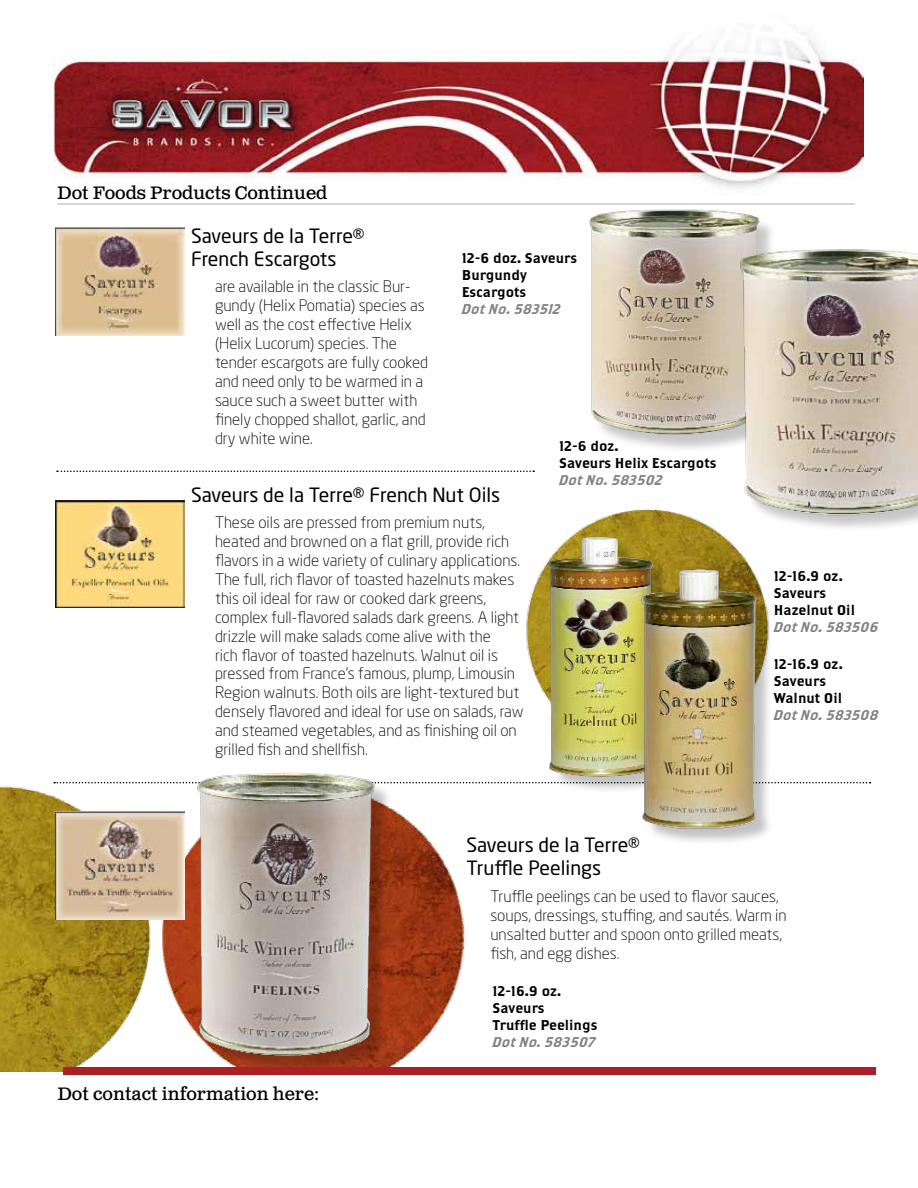
<style>
.page{position:relative;width:918px;height:1188px;background:#fff}
.page>*{position:absolute;margin:0;border:0;box-sizing:border-box;transform-origin:0 0}
.t1{font:19.5px/23.4px "Neo Sans Pro";color:#000}
.t2{font:18px "Clarendon Text TF";color:#000}
.t3{font:300 15.75px/18.9px "Neo Sans Pro";color:#000}
.t4{font:14.1px/17px "Brothers";color:#000}
.t5{font:14.1px "Brothers Super Slant";color:#808285}
</style>
<div class="page">
<img style="left:0;top:782px;width:470px;height:289px">
<img style="left:581px;top:509px;width:167px;height:54px">
<svg style="left:54px;top:782px;width:817px;height:1px"></svg>
<img style="left:53px;top:32px;width:810px;height:156px">
<img style="left:56px;top:228px;width:128px;height:107px">
<img style="left:566px;top:203px;width:213px;height:246px">
<img style="left:714px;top:236px;width:204px;height:315px">
<img style="left:56px;top:501px;width:128px;height:107px">
<img style="left:516px;top:529px;width:168px;height:261px">
<div style="left:644px;top:572px;width:131px;height:274px;background:#000;opacity:.24"></div>
<img style="left:606px;top:563px;width:182px;height:277px">
<img style="left:177px;top:772px;width:219px;height:295px">
<img style="left:56px;top:812px;width:128px;height:107px">
<div style="left:64px;top:1067px;width:812px;height:8px;background:#aa2026"></div>
<hr style="left:57px;top:204px;width:798px;height:1px;background:#000">
<svg style="left:57px;top:471px;width:477px;height:1px"></svg>
<p class="t2" style="left:57px;top:182px;width:272px">Dot Foods Products Continued</p>
<p class="t1" style="left:191px;top:223px;width:175px">Saveurs de la Terre®<br>French Escargots</p>
<p class="t3" style="left:215px;top:277px;width:215px">are available in the classic Bur&shy;gundy (Helix Pomatia) species as well as the cost effective Helix (Helix Lucorum) species. The tender escargots are fully cooked and need only to be warmed in a sauce such a sweet butter with finely chopped shallot, garlic, and dry white wine.</p>
<p class="t4" style="left:462px;top:249px;width:117px">12-6 doz. Saveurs<br>Burgundy<br>Escargots</p>
<p class="t5" style="left:462px;top:300px;width:101px">Dot No. 583512</p>
<p class="t4" style="left:559px;top:437px;width:159px">12-6 doz.<br>Saveurs Helix Escargots</p>
<p class="t5" style="left:559px;top:471px;width:105px">Dot No. 583502</p>
<p class="t1" style="left:191px;top:483px;width:311px">Saveurs de la Terre® French Nut Oils</p>
<p class="t3" style="left:215px;top:513px;width:310px">These oils are pressed from premium nuts, heated and browned on a flat grill, provide rich flavors in a wide variety of culinary applications.<br>The full, rich flavor of toasted hazelnuts makes this oil ideal for raw or cooked dark greens, complex full-flavored salads dark greens. A light drizzle will make salads come alive with the<br>rich flavor of toasted hazelnuts. Walnut oil is pressed from France’s famous, plump, Limousin Region walnuts. Both oils are light-textured but densely flavored and ideal for use on salads, raw and steamed vegetables, and as finishing oil on grilled fish and shellfish.</p>
<p class="t4" style="left:774px;top:567px;width:83px">12-16.9 oz.<br>Saveurs<br>Hazelnut Oil</p>
<p class="t5" style="left:774px;top:619px;width:106px">Dot No. 583506</p>
<p class="t4" style="left:774px;top:655px;width:70px">12-16.9 oz.<br>Saveurs<br>Walnut Oil</p>
<p class="t5" style="left:774px;top:706px;width:107px">Dot No. 583508</p>
<p class="t2" style="left:57px;top:1083px;width:263px">Dot contact information here:</p>
<p class="t1" style="left:466px;top:833px;width:175px">Saveurs de la Terre®<br>Truffle Peelings</p>
<p class="t3" style="left:490px;top:887px;width:298px">Truffle peelings can be used to flavor sauces, soups, dressings, stuffing, and sautés. Warm in unsalted butter and spoon onto grilled meats, fish, and egg dishes.</p>
<p class="t4" style="left:492px;top:982px;width:106px">12-16.9 oz.<br>Saveurs<br>Truffle Peelings</p>
<p class="t5" style="left:492px;top:1033px;width:104px">Dot No. 583507</p>
</div>
